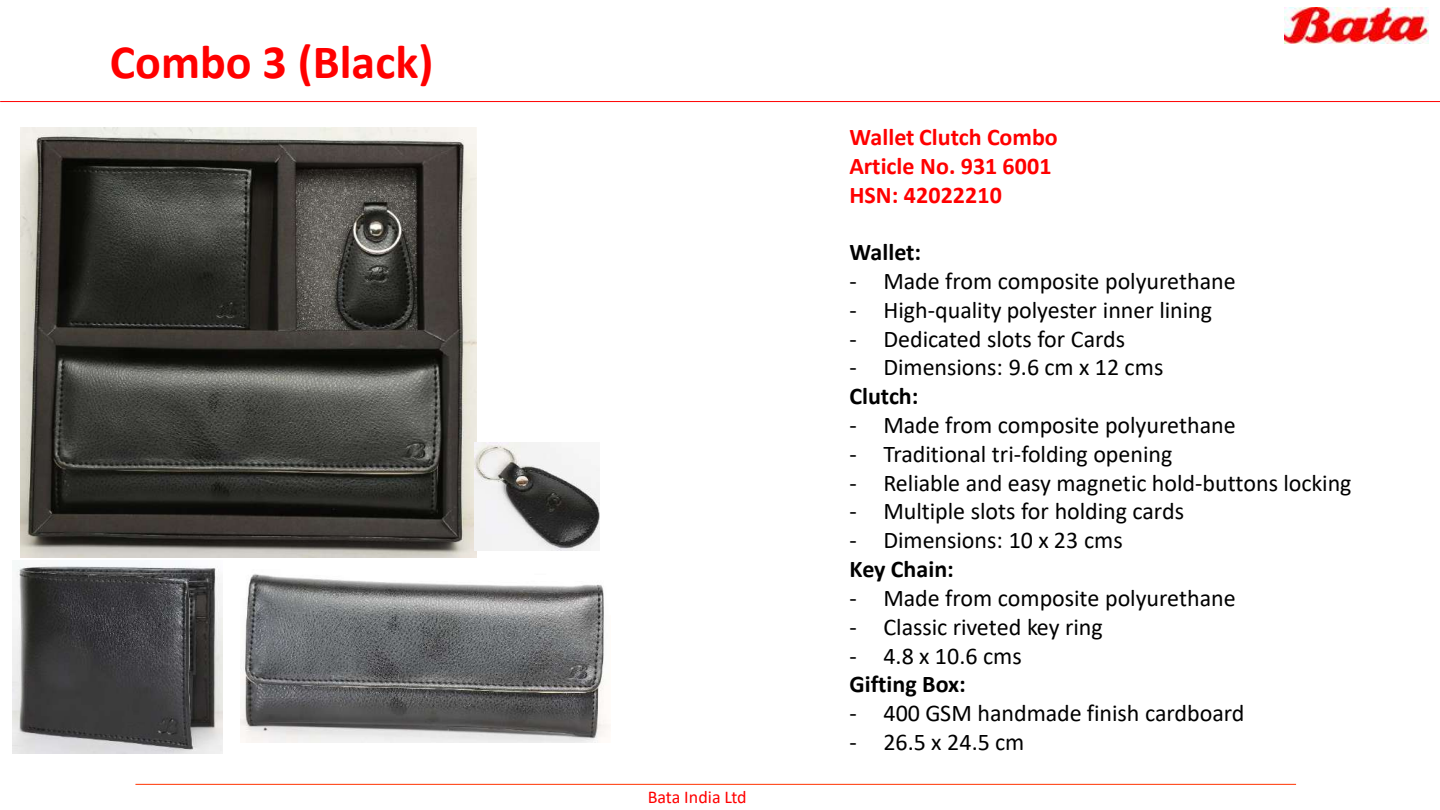
<style>
.page{position:relative;width:1440px;height:810px;background:#fff}
.page>*{position:absolute;margin:0;border:0;box-sizing:border-box;transform-origin:0 0}
.t1{font:700 48px "Calibri";color:#f00}
.t2{font:24px "Calibri";color:#000}
.t3{font:700 24px/28.8px "Calibri";letter-spacing:.005em;color:#f00}
.t4{font:700 24px "Calibri";color:#000}
.t5{font:18px "Calibri";color:#f00}
</style>
<div class="page">
<img style="left:1284px;top:7px;width:144px;height:36px">
<hr style="left:135px;top:784px;width:1161px;height:1px;background:#f30">
<hr style="left:0;top:101px;width:1440px;height:1px;background:#f00">
<img style="left:20px;top:128px;width:457px;height:429px">
<img style="left:13px;top:563px;width:210px;height:190px">
<img style="left:241px;top:574px;width:370px;height:168px">
<img style="left:475px;top:442px;width:124px;height:109px">
<h1 class="t1" style="left:110px;top:28px;width:325px">Combo 3 (Black)</h1>
<p class="t5" style="left:648px;top:784px;width:101px">Bata India Ltd</p>
<p class="t3" style="left:849px;top:122px;width:210px">Wallet Clutch Combo<br>Article No. 931 6001<br>HSN: 42022210</p>
<p class="t4" style="left:849px;top:235px;width:73px">Wallet:</p>
<p class="t2" style="left:849px;top:264px;width:388px">- Made from composite polyurethane</p>
<p class="t2" style="left:849px;top:293px;width:364px">- High-quality polyester inner lining</p>
<p class="t2" style="left:849px;top:322px;width:277px">- Dedicated slots for Cards</p>
<p class="t2" style="left:849px;top:351px;width:315px">- Dimensions: 9.6 cm x 12 cms</p>
<p class="t4" style="left:849px;top:379px;width:70px">Clutch:</p>
<p class="t2" style="left:849px;top:408px;width:388px">- Made from composite polyurethane</p>
<p class="t2" style="left:849px;top:437px;width:324px">- Traditional tri-folding opening</p>
<p class="t2" style="left:849px;top:466px;width:504px">- Reliable and easy magnetic hold-buttons locking</p>
<p class="t2" style="left:849px;top:495px;width:336px">- Multiple slots for holding cards</p>
<p class="t2" style="left:849px;top:524px;width:275px">- Dimensions: 10 x 23 cms</p>
<p class="t4" style="left:849px;top:552px;width:106px">Key Chain:</p>
<p class="t2" style="left:849px;top:581px;width:388px">- Made from composite polyurethane</p>
<p class="t2" style="left:849px;top:610px;width:255px">- Classic riveted key ring</p>
<p class="t2" style="left:849px;top:639px;width:174px">- 4.8 x 10.6 cms</p>
<p class="t4" style="left:850px;top:667px;width:118px">Gifting Box:</p>
<p class="t2" style="left:849px;top:697px;width:397px">- 400 GSM handmade finish cardboard</p>
<p class="t2" style="left:849px;top:725px;width:176px">- 26.5 x 24.5 cm</p>
</div>
